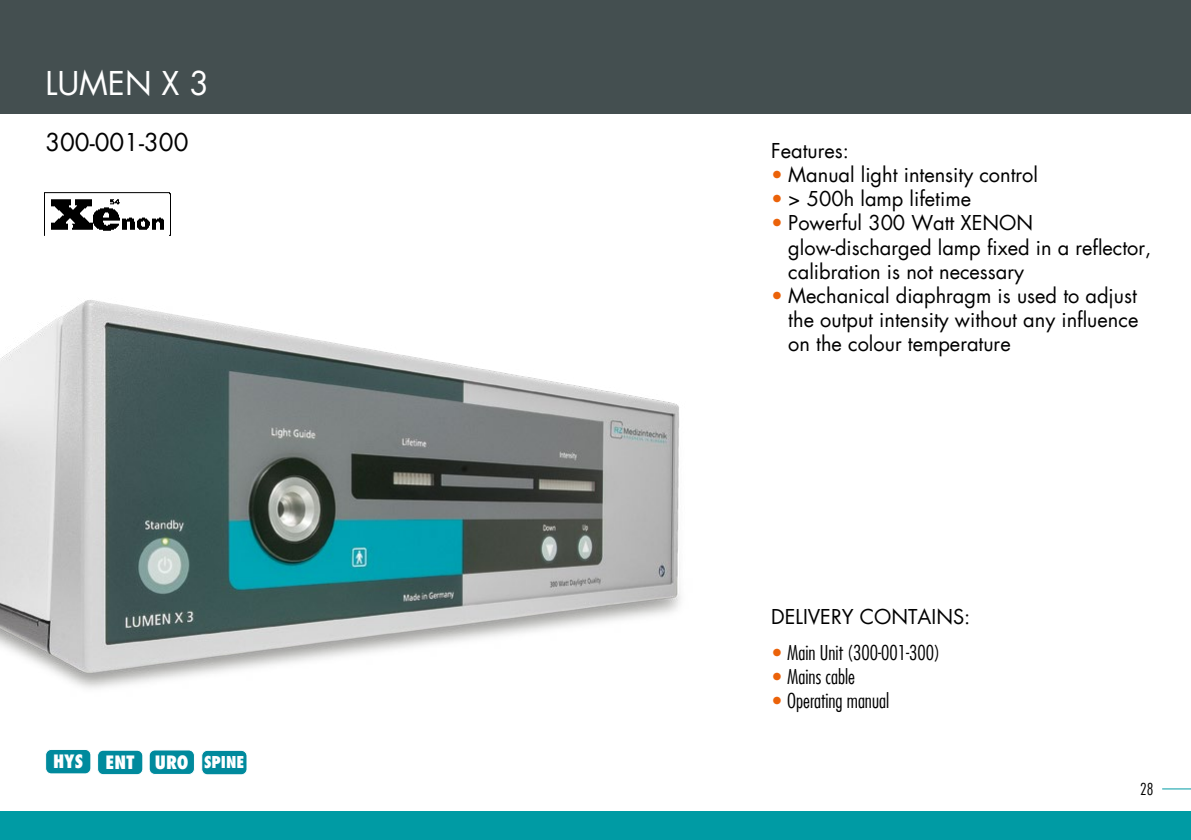
<style>
.page{position:relative;width:1191px;height:840px;background:#fff}
.page>*{position:absolute;margin:0;border:0;box-sizing:border-box;transform-origin:0 0}
.t1{font:32px "Futura LT";color:#fff}
.t2{font:24px "Futura LT";color:#000}
.t3{font:20px/24px "Futura LT";color:#000}
.t4{font:300 condensed 20px "Futura LT";color:#000}
.t5{font:800 condensed 18px "Futura LT";color:#fff}
.t6{font:300 condensed 16px "Futura LT";color:#000}
.s1{font-size:16px}
.s2{color:#eb6209}
.s3{font-weight:400;font-stretch:normal;color:#eb6209}
</style>
<div class="page">
<div style="left:0;top:0;width:1191px;height:113px;background:#444f50"></div>
<div style="left:0;top:811px;width:1191px;height:28px;background:#009ba4"></div>
<div style="left:149px;top:749px;width:45px;height:25px;background:#008a9d;border-radius:6px"></div>
<div style="left:149px;top:749px;width:46px;height:25px;border:1px solid #fff;border-radius:6px"></div>
<div style="left:46px;top:749px;width:45px;height:24px;background:#008a9d;border-radius:6px"></div>
<div style="left:45px;top:748px;width:46px;height:25px;border:1px solid #fff;border-radius:6px"></div>
<div style="left:98px;top:749px;width:45px;height:25px;background:#008a9d;border-radius:6px"></div>
<div style="left:97px;top:749px;width:46px;height:25px;border:1px solid #fff;border-radius:6px"></div>
<div style="left:202px;top:749px;width:45px;height:25px;background:#008a9d;border-radius:6px"></div>
<div style="left:201px;top:749px;width:46px;height:25px;border:1px solid #fff;border-radius:6px"></div>
<img style="left:0;top:300px;width:681px;height:388px">
<svg style="left:1162px;top:788px;width:29px;height:1px"></svg>
<img style="left:44px;top:192px;width:127px;height:44px">
<h1 class="t1" style="left:45px;top:63px;width:165px">LUMEN X 3</h1>
<p class="t2" style="left:45px;top:127px;width:145px">300-001-300</p>
<p class="t5" style="left:53px;top:750px;width:193px">HYS ENT URO <span class="s1">SPINE</span></p>
<p class="t3" style="left:771px;top:139px;width:79px">Features:</p>
<p class="t3" style="left:771px;top:163px;width:268px"><span class="s2">•</span> Manual light intensity control</p>
<p class="t3" style="left:771px;top:187px;width:201px"><span class="s2">•</span> &gt; 500h lamp lifetime</p>
<p class="t3" style="left:788px;top:211px;width:364px;text-indent:-17px"><span class="s2">•</span> Powerful 300 Watt XENON glow-discharged lamp fixed in a reflector, calibration is not necessary</p>
<p class="t3" style="left:788px;top:283px;width:351px;text-align:justify;text-indent:-17px"><span class="s2">•</span> Mechanical diaphragm is used to adjust the output intensity without any influence on the colour temperature</p>
<p class="t3" style="left:771px;top:604px;width:200px">DELIVERY CONTAINS:</p>
<p class="t4" style="left:771px;top:640px;width:170px"><span class="s3">•</span> Main Unit (300-001-300)</p>
<p class="t4" style="left:771px;top:664px;width:85px"><span class="s3">•</span> Mains cable</p>
<p class="t4" style="left:771px;top:688px;width:119px"><span class="s3">•</span> Operating manual</p>
<p class="t6" style="left:1140px;top:779px;width:15px">28</p>
</div>
